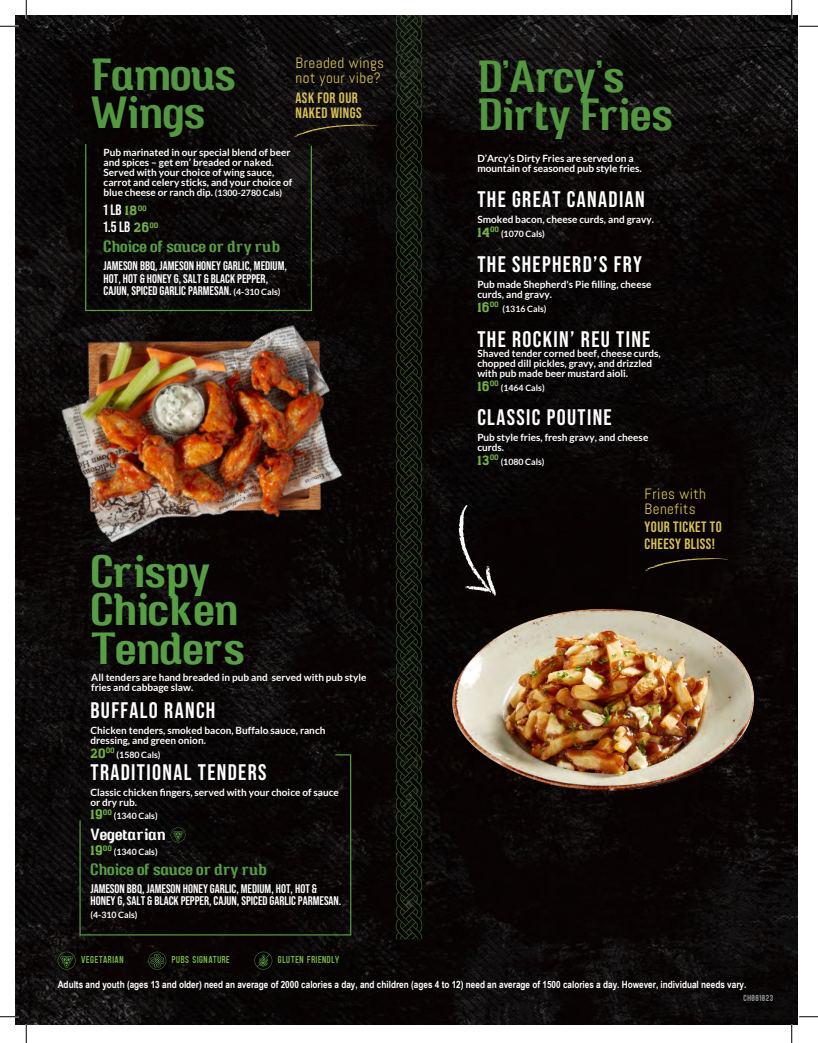
<style>
.page{position:relative;width:818px;height:1043px;background:#fff}
.page>*{position:absolute;margin:0;border:0;box-sizing:border-box;transform-origin:0 0}
.Drink_Title{font:500 45px "Crabs";letter-spacing:-.01em;color:#539841}
.Drink_Title-2{font:500 45px "Crabs";letter-spacing:-.01em;color:#579e45}
.Drink_Title-3{font:700 22.5px "Bebas Neue Pro";letter-spacing:.06em;color:#fff}
.Drink_Description{font:700 22.5px "Bebas Neue Pro";letter-spacing:.06em;color:#fff}
.Drink_Description-2{font:500 16.25px "Crabs";color:#579e45}
.Drink_Title-4{font:500 16.25px "Crabs";color:#fff}
.Drink_Title-5{font:700 15px/15px "Bebas Neue Pro";letter-spacing:.03em;color:#d6bf55}
.Drink_Title-6{font:15px/15px "Abel";letter-spacing:.03em;color:#d6bf55}
.Drink_Description-3{font:700 15px "Bebas Neue Pro";color:#fff}
.Drink_Description-4{font:13.75px "Ottine Slab";letter-spacing:.06em;color:#72b143}
.Drink_Title-7{font:13.75px "Ottine Slab";color:#72b143}
.Drink_Description-5{font:700 12.5px/12.5px "Bebas Neue Pro";color:#fff}
.Drink_Description-6{font:700 10px/10px "Lato";color:#fff}
.Drink_Title-8{font:700 10px "Arial Narrow";color:#fff}
.Drink_Title-9{font:10px "Zaio";letter-spacing:.06em;color:#72b143}
.Drink_Description-7{font:700 8.75px "Lato";color:#fff}
.Drink_Title-10{font:700 8.75px "Lato";color:#fff}
.Drink_Title-11{font:8.75px "Zaio";letter-spacing:.06em;color:#939598}
.s1{font-size:8.75px}
.s2{font-family:"Ottine Slab";font-weight:400;font-size:13.75px;color:#72b143}
.s3{font-family:"Lato";font-size:8.75px}
</style>
<div class="page">
<img style="left:15px;top:15px;width:782px;height:1009px">
<svg style="left:396px;top:15px;width:28px;height:924px;background:#13190d"></svg>
<svg style="left:84px;top:143px;width:228px;height:169px;background:#0c0a09"></svg>
<img style="left:16px;top:315px;width:355px;height:231px">
<svg style="left:58px;top:951px;width:18px;height:18px"></svg>
<svg style="left:254px;top:951px;width:18px;height:18px"></svg>
<svg style="left:148px;top:951px;width:18px;height:18px"></svg>
<svg style="left:294px;top:124px;width:83px;height:14px"></svg>
<svg style="left:79px;top:753px;width:273px;height:183px;background:#0a0807"></svg>
<svg style="left:645px;top:558px;width:82px;height:8px"></svg>
<img style="left:438px;top:566px;width:329px;height:238px">
<svg style="left:171px;top:827px;width:14px;height:15px"></svg>
<svg style="left:459px;top:505px;width:37px;height:90px;background:#282524"></svg>
<svg style="left:0;top:25px;width:19px;height:2px"></svg>
<svg style="left:799px;top:25px;width:19px;height:2px"></svg>
<svg style="left:0;top:1015px;width:19px;height:2px"></svg>
<svg style="left:799px;top:1016px;width:19px;height:1px"></svg>
<svg style="left:25px;top:0;width:2px;height:19px"></svg>
<svg style="left:25px;top:1024px;width:2px;height:18px"></svg>
<svg style="left:790px;top:0;width:2px;height:19px"></svg>
<svg style="left:790px;top:1024px;width:2px;height:18px"></svg>
<p class="Drink_Title" style="left:91px;top:40px;width:146px">Famous</p>
<p class="Drink_Title" style="left:91px;top:78px;width:115px">Wings</p>
<p class="Drink_Title-6" style="left:295px;top:56px;width:90px">Breaded wings not your vibe?</p>
<p class="Drink_Title-5" style="left:295px;top:91px;width:68px">ASK FOR OUR<br>NAKED WINGS</p>
<p class="Drink_Description-6" style="left:104px;top:147px;width:190px">Pub marinated in our special blend of beer and spices – get em’ breaded or naked.<br>Served with your choice of wing sauce, carrot and celery sticks, and your choice of blue cheese or ranch dip. <span class="s1">(1300-2780 Cals)</span></p>
<p class="Drink_Description-3" style="left:104px;top:201px;width:44px">1 LB <span class="s2">18</span><sup>00</sup></p>
<p class="Drink_Description-3" style="left:104px;top:219px;width:56px">1.5 LB <span class="s2">26</span><sup>00</sup></p>
<p class="Drink_Description-2" style="left:104px;top:234px;width:178px">Choice of sauce or dry rub</p>
<p class="Drink_Description-5" style="left:104px;top:259px;width:185px">JAMESON BBQ, JAMESON HONEY GARLIC, MEDIUM,<br>HOT, HOT &amp; HONEY G, SALT &amp; BLACK PEPPER,<br>CAJUN, SPICED GARLIC PARMESAN. <span class="s3">(4-310 Cals)</span></p>
<p class="Drink_Title-2" style="left:91px;top:537px;width:120px">Crispy</p>
<p class="Drink_Title-2" style="left:91px;top:575px;width:149px">Chicken</p>
<p class="Drink_Title-2" style="left:91px;top:614px;width:155px">Tenders</p>
<p class="Drink_Description-6" style="left:91px;top:672px;width:277px">All tenders are hand breaded in pub and served with pub style fries and cabbage slaw.</p>
<p class="Drink_Title-3" style="left:90px;top:697px;width:126px">BUFFALO RANCH</p>
<p class="Drink_Description-6" style="left:90px;top:725px;width:236px">Chicken tenders, smoked bacon, Buffalo sauce, ranch dressing, and green onion.</p>
<p class="Drink_Description-4" style="left:90px;top:741px;width:25px">20<sup>00</sup></p>
<p class="Drink_Description-7" style="left:117px;top:749px;width:45px">(1580 Cals)</p>
<p class="Drink_Title-3" style="left:90px;top:759px;width:177px">TRADITIONAL TENDERS</p>
<p class="Drink_Description-6" style="left:90px;top:786px;width:250px">Classic chicken fingers, served with your choice of sauce or dry rub.</p>
<p class="Drink_Description-4" style="left:90px;top:803px;width:23px">19<sup>00</sup></p>
<p class="Drink_Description-7" style="left:114px;top:811px;width:45px">(1340 Cals)</p>
<p class="Drink_Title-4" style="left:90px;top:821px;width:77px">Vegetarian</p>
<p class="Drink_Title-7" style="left:90px;top:839px;width:23px">19<sup>00</sup></p>
<p class="Drink_Title-10" style="left:114px;top:847px;width:45px">(1340 Cals)</p>
<p class="Drink_Description-2" style="left:90px;top:856px;width:178px">Choice of sauce or dry rub</p>
<p class="Drink_Description-5" style="left:90px;top:882px;width:252px">JAMESON BBQ, JAMESON HONEY GARLIC, MEDIUM, HOT, HOT &amp;<br>HONEY G, SALT &amp; BLACK PEPPER, CAJUN, SPICED GARLIC PARMESAN.</p>
<p class="Drink_Description-7" style="left:90px;top:909px;width:49px">(4-310 Cals)</p>
<p class="Drink_Title-9" style="left:81px;top:954px;width:44px">VEGETARIAN</p>
<p class="Drink_Title-9" style="left:172px;top:954px;width:59px">PUBS SIGNATURE</p>
<p class="Drink_Title-9" style="left:278px;top:954px;width:63px">GLUTEN FRIENDLY</p>
<p class="Drink_Title" style="left:477px;top:42px;width:148px">D’Arcy’s</p>
<p class="Drink_Title" style="left:477px;top:80px;width:196px">Dirty Fries</p>
<p class="Drink_Description-6" style="left:477px;top:153px;width:166px">D’Arcy’s Dirty Fries are served on a mountain of seasoned pub style fries.</p>
<p class="Drink_Title-3" style="left:477px;top:187px;width:169px">THE GREAT CANADIAN</p>
<p class="Drink_Description-6" style="left:477px;top:214px;width:178px">Smoked bacon, cheese curds, and gravy.</p>
<p class="Drink_Title-7" style="left:477px;top:221px;width:23px">14<sup>00</sup></p>
<p class="Drink_Title-10" style="left:501px;top:228px;width:45px">(1070 Cals)</p>
<p class="Drink_Title-3" style="left:477px;top:252px;width:166px">THE SHEPHERD’S FRY</p>
<p class="Drink_Description-6" style="left:477px;top:279px;width:175px">Pub made Shepherd's Pie filling, cheese curds, and gravy.</p>
<p class="Drink_Description-4" style="left:477px;top:296px;width:23px">16<sup>00</sup></p>
<p class="Drink_Description-7" style="left:502px;top:303px;width:45px">(1316 Cals)</p>
<p class="Drink_Description" style="left:477px;top:326px;width:174px">THE ROCKIN’ REU TINE</p>
<p class="Drink_Description-6" style="left:477px;top:348px;width:185px">Shaved tender corned beef, cheese curds, chopped dill pickles, gravy, and drizzled with pub made beer mustard aioli.</p>
<p class="Drink_Description-4" style="left:477px;top:375px;width:23px">16<sup>00</sup></p>
<p class="Drink_Description-7" style="left:500px;top:382px;width:45px">(1464 Cals)</p>
<p class="Drink_Title-3" style="left:477px;top:404px;width:136px">CLASSIC POUTINE</p>
<p class="Drink_Description-6" style="left:477px;top:432px;width:172px">Pub style fries, fresh gravy, and cheese curds.</p>
<p class="Drink_Title-7" style="left:477px;top:448px;width:23px">13<sup>00</sup></p>
<p class="Drink_Title-10" style="left:500px;top:456px;width:45px">(1080 Cals)</p>
<p class="Drink_Title-6" style="left:644px;top:487px;width:63px">Fries with<br>Benefits</p>
<p class="Drink_Title-5" style="left:644px;top:518px;width:79px;line-height:17.5px">YOUR TICKET TO<br>CHEESY BLISS!</p>
<p class="Drink_Title-8" style="left:58px;top:977px;width:690px">Adults and youth (ages 13 and older) need an average of 2000 calories a day, and children (ages 4 to 12) need an average of 1500 calories a day. However, individual needs vary.</p>
<p class="Drink_Title-11" style="left:743px;top:992px;width:31px">CH081023</p>
</div>
